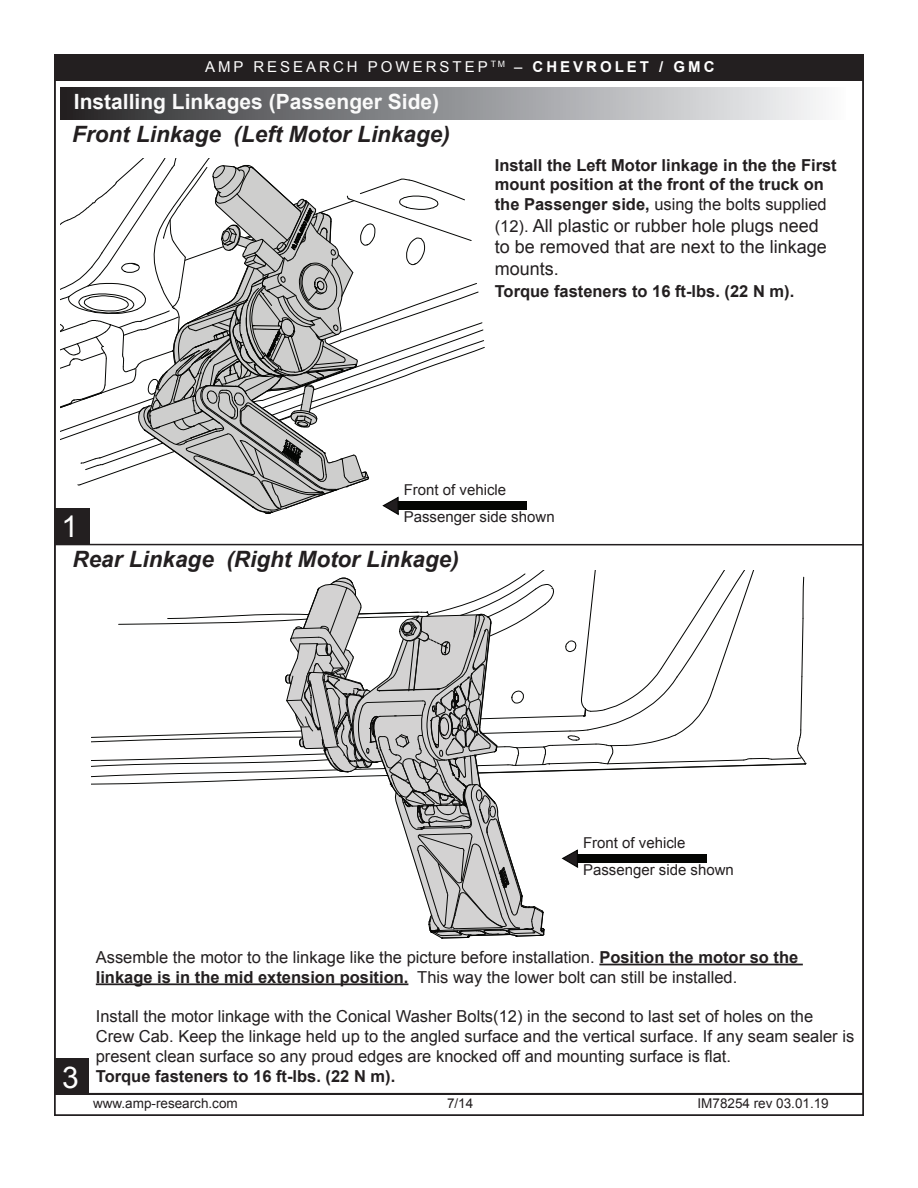
<style>
.page{position:relative;width:918px;height:1188px;background:#fff}
.page>*{position:absolute;margin:0;border:0;box-sizing:border-box;transform-origin:0 0}
.t1{font:30px "Arial";color:#fff}
.t2{font:italic 700 22.5px "Arial";color:#231f20}
.t3{font:700 21px "Arial";color:#fafafa}
.t4{font:18px/21.6px "Arial";color:#231f20}
.t5{font:16.5px/19.8px "Arial";color:#231f20}
.t6{font:700 16.5px/19.8px "Arial";color:#231f20}
.t7{font:15px "Arial";color:#231f20}
.t8{font:15px "Arial";letter-spacing:.2em;color:#fff}
.t9{font:13.5px "Arial";color:#231f20}
.s1{font-weight:700}
.s2{font-weight:400}
.s3{font-size:16.5px}
</style>
<div class="page">
<div style="left:54px;top:55px;width:809px;height:26px;background:#231f20"></div>
<div style="left:54px;top:1094px;width:810px;height:22px;border:2px solid #231f20"></div>
<div style="left:61px;top:87px;width:785px;height:33px;background:linear-gradient(to right,#2a2a2c,#fafcfe)"></div>
<div style="left:54px;top:1058px;width:34px;height:36px;background:#231f20"></div>
<hr style="left:599px;top:964px;width:204px;height:1px;background:#231f20">
<hr style="left:96px;top:983px;width:312px;height:2px;background:#231f20">
<hr style="left:54px;top:544px;width:810px;height:2px;background:#231f20">
<div style="left:55px;top:508px;width:35px;height:36px;background:#231f20"></div>
<svg style="left:92px;top:570px;width:715px;height:369px"></svg>
<div style="left:398px;top:501px;width:129px;height:8px;background:#040503"></div>
<svg style="left:61px;top:159px;width:425px;height:357px"></svg>
<div style="left:54px;top:1059px;width:34px;height:36px;background:#231f20"></div>
<p class="t8" style="left:205px;top:57px;width:511px">AMP RESEARCH POWERSTEP <sup>TM</sup> – <span class="s1">CHEVROLET / GMC</span></p>
<p class="t3" style="left:74px;top:87px;width:367px">Installing Linkages (Passenger Side)</p>
<h2 class="t2" style="left:72px;top:119px;width:379px">Front Linkage (Left Motor Linkage)</h2>
<p class="t6" style="left:495px;top:155px;width:343px">Install the Left Motor linkage in the the First mount position at the front of the truck on the Passenger side, <span class="s2">using the bolts supplied</span></p>
<p class="t4" style="left:495px;top:215px;width:334px"><span class="s3">(12).</span> All plastic or rubber hole plugs need to be removed that are next to the linkage mounts.</p>
<p class="t6" style="left:495px;top:281px;width:301px">Torque fasteners to 16 ft-lbs. (22 N m).</p>
<h1 class="t1" style="left:62px;top:507px;width:18px">1</h1>
<p class="t7" style="left:404px;top:480px;width:104px">Front of vehicle</p>
<p class="t7" style="left:404px;top:507px;width:152px">Passenger side shown</p>
<h2 class="t2" style="left:73px;top:544px;width:388px">Rear Linkage (Right Motor Linkage)</h2>
<p class="t7" style="left:583px;top:833px;width:104px">Front of vehicle</p>
<p class="t7" style="left:583px;top:860px;width:152px">Passenger side shown</p>
<h1 class="t1" style="left:61px;top:1056px;width:18px">2</h1>
<h1 class="t1" style="left:62px;top:1058px;width:18px">3</h1>
<p class="t5" style="left:96px;top:947px;width:704px">Assemble the motor to the linkage like the picture before installation. <span class="s1">Position the motor so the linkage is in the mid extension position.</span> This way the lower bolt can still be installed.</p>
<p class="t5" style="left:96px;top:1007px;width:760px">Install the motor linkage with the Conical Washer Bolts(12) in the second to last set of holes on the<br>Crew Cab. Keep the linkage held up to the angled surface and the vertical surface. If any seam sealer is present clean surface so any proud edges are knocked off and mounting surface is flat.</p>
<p class="t6" style="left:96px;top:1066px;width:301px">Torque fasteners to 16 ft-lbs. (22 N m).</p>
<p class="t9" style="left:93px;top:1094px;width:146px">www.amp-research.com</p>
<p class="t9" style="left:447px;top:1095px;width:28px">7/14</p>
<p class="t9" style="left:698px;top:1094px;width:133px">IM78254 rev 03.01.19</p>
</div>
